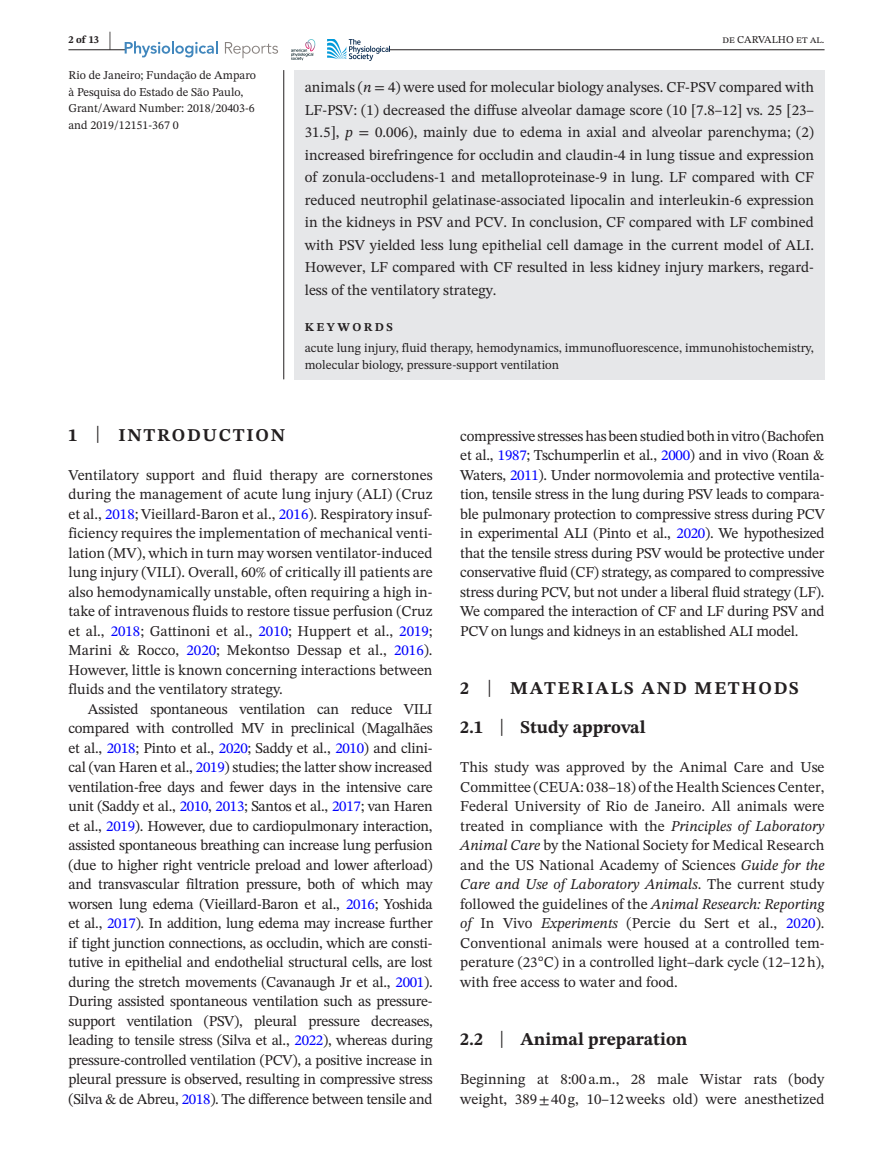
<style>
.page{position:relative;width:893px;height:1174px;background:#fff}
.page>*{position:absolute;margin:0;border:0;box-sizing:border-box;transform-origin:0 0}
.t1{font:700 18px/39px "STIX Two Text";letter-spacing:.1em;color:#231f20}
.t2{font:700 18px "STIX Two Text";color:#231f20}
.t3{font:15px/19.5px "STIX Two Text";color:#231f20;text-align:justify}
.t4{font:12.75px/17.2px "STIX Two Text";color:#231f20}
.t5{font:12px/16.5px "STIX Two Text";color:#231f20}
.t6{font:700 12px "STIX Two Text";letter-spacing:.2em;color:#231f20}
.t7{font:10.5px "STIX Two Text";color:#231f20}
.t8{font:700 10.5px "STIX Two Text";color:#231f20}
.s1{font-size:21px}
.s2{font-style:italic}
.s3{font-family:"STIX"}
.s4{font-weight:400;font-size:23.7px}
.s5{color:#00f}
</style>
<div class="page">
<hr style="left:68px;top:49px;width:756px;height:1px;background:#231f20">
<div style="left:125px;top:39px;width:264px;height:21px;background:#fff"></div>
<svg style="left:291px;top:39px;width:24px;height:21px"></svg>
<img style="left:328px;top:39px;width:61px;height:21px">
<svg style="left:125px;top:41px;width:93px;height:16px"></svg>
<svg style="left:225px;top:42px;width:53px;height:16px"></svg>
<div style="left:294px;top:70px;width:530px;height:309px;background:#e6e7e9"></div>
<hr style="left:283px;top:70px;width:1px;height:309px;background:#231f20">
<p class="t8" style="left:68px;top:32px;width:44px">2 of 13 <span class="s1">|</span></p>
<p class="t7" style="left:722px;top:32px;width:104px">de CARVALHO et al.</p>
<p class="t5" style="left:68px;top:67px;width:189px">Rio de Janeiro; Fundação de Amparo à Pesquisa do Estado de São Paulo,<br>Grant/Award Number: 2018/20403-6 and 2019/12151-367 0</p>
<p class="t3" style="left:305px;top:76px;width:511px;line-height:22.5px">animals (<span class="s2">n</span> <span class="s3">=</span> 4) were used for molecular biology analyses. CF-PSV compared with LF-PSV: (1) decreased the diffuse alveolar damage score (10 [7.8–12] vs. 25 [23– 31.5], <span class="s2">p</span> <span class="s3">=</span> 0.006), mainly due to edema in axial and alveolar parenchyma; (2) increased birefringence for occludin and claudin-4 in lung tissue and expression of zonula-occludens-1 and metalloproteinase-9 in lung. LF compared with CF reduced neutrophil gelatinase-associated lipocalin and interleukin-6 expression in the kidneys in PSV and PCV. In conclusion, CF compared with LF combined with PSV yielded less lung epithelial cell damage in the current model of ALI.<br>However, LF compared with CF resulted in less kidney injury markers, regard&shy;less of the ventilatory strategy.</p>
<p class="t6" style="left:305px;top:318px;width:90px">KEYWORDS</p>
<p class="t4" style="left:305px;top:339px;width:511px">acute lung injury, fluid therapy, hemodynamics, immunofluorescence, immunohistochemistry, molecular biology, pressure-support ventilation</p>
<p class="t1" style="left:68px;top:416px;width:218px">1 <span class="s4">|</span> INTRODUCTION</p>
<p class="t3" style="left:68px;top:465px;width:366px">Ventilatory support and fluid therapy are cornerstones during the management of acute lung injury (ALI) (Cruz et al., <span class="s5">2018</span>; Vieillard-Baron et al., <span class="s5">2016</span>). Respiratory insuf&shy;ficiency requires the implementation of mechanical venti&shy;lation (MV), which in turn may worsen ventilator-induced lung injury (VILI). Overall, 60% of critically ill patients are also hemodynamically unstable, often requiring a high in&shy;take of intravenous fluids to restore tissue perfusion (Cruz et al., <span class="s5">2018</span>; Gattinoni et al., <span class="s5">2010</span>; Huppert et al., <span class="s5">2019</span>; Marini &amp; Rocco, <span class="s5">2020</span>; Mekontso Dessap et al., <span class="s5">2016</span>).<br>However, little is known concerning interactions between fluids and the ventilatory strategy.</p>
<p class="t3" style="left:68px;top:699px;width:366px;text-indent:20px">Assisted spontaneous ventilation can reduce VILI compared with controlled MV in preclinical (Magalhães et al., <span class="s5">2018</span>; Pinto et al., <span class="s5">2020</span>; Saddy et al., <span class="s5">2010</span>) and clini&shy;cal (van Haren et al., <span class="s5">2019</span>) studies; the latter show increased ventilation-free days and fewer days in the intensive care unit (Saddy et al., <span class="s5">2010</span>, <span class="s5">2013</span>; Santos et al., <span class="s5">2017</span>; van Haren et al., <span class="s5">2019</span>). However, due to cardiopulmonary interaction, assisted spontaneous breathing can increase lung perfusion (due to higher right ventricle preload and lower afterload) and transvascular filtration pressure, both of which may worsen lung edema (Vieillard-Baron et al., <span class="s5">2016</span>; Yoshida et al., <span class="s5">2017</span>). In addition, lung edema may increase further if tight junction connections, as occludin, which are consti&shy;tutive in epithelial and endothelial structural cells, are lost during the stretch movements (Cavanaugh Jr et al., <span class="s5">2001</span>).<br>During assisted spontaneous ventilation such as pressure&shy;support ventilation (PSV), pleural pressure decreases, leading to tensile stress (Silva et al., <span class="s5">2022</span>), whereas during pressure-controlled ventilation (PCV), a positive increase in pleural pressure is observed, resulting in compressive stress (Silva &amp; de Abreu, <span class="s5">2018</span>). The difference between tensile and</p>
<p class="t3" style="left:460px;top:426px;width:366px">compressive stresses has been studied both in vitro (Bachofen et al., <span class="s5">1987</span>; Tschumperlin et al., <span class="s5">2000</span>) and in vivo (Roan &amp; Waters, <span class="s5">2011</span>). Under normovolemia and protective ventila&shy;tion, tensile stress in the lung during PSV leads to compara&shy;ble pulmonary protection to compressive stress during PCV in experimental ALI (Pinto et al., <span class="s5">2020</span>). We hypothesized that the tensile stress during PSV would be protective under conservative fluid (CF) strategy, as compared to compressive stress during PCV, but not under a liberal fluid strategy (LF).<br>We compared the interaction of CF and LF during PSV and PCV on lungs and kidneys in an established ALI model.</p>
<p class="t1" style="left:460px;top:669px;width:340px">2 <span class="s4">|</span> MATERIALS AND METHODS<br>2.1 <span class="s4">|</span> Study approval</p>
<p class="t3" style="left:460px;top:757px;width:366px">This study was approved by the Animal Care and Use Committee (CEUA: 038–18) of the Health Sciences Center, Federal University of Rio de Janeiro. All animals were treated in compliance with the <span class="s2">Principles of Laboratory Animal Care</span> by the National Society for Medical Research and the US National Academy of Sciences <span class="s2">Guide for the Care and Use of Laboratory Animals</span>. The current study followed the guidelines of the <span class="s2">Animal Research: Reporting of</span> In Vivo <span class="s2">Experiments</span> (Percie du Sert et al., <span class="s5">2020</span>).<br>Conventional animals were housed at a controlled tem&shy;perature (23°C) in a controlled light–dark cycle (12–12h), with free access to water and food.</p>
<p class="t2" style="left:460px;top:1026px;width:229px">2.2 <span class="s4">|</span> Animal preparation</p>
<p class="t3" style="left:460px;top:1069px;width:366px">Beginning at 8:00 a.m., 28 male Wistar rats (body weight, 389<span class="s3">±</span>40 g, 10–12weeks old) were anesthetized</p>
</div>
